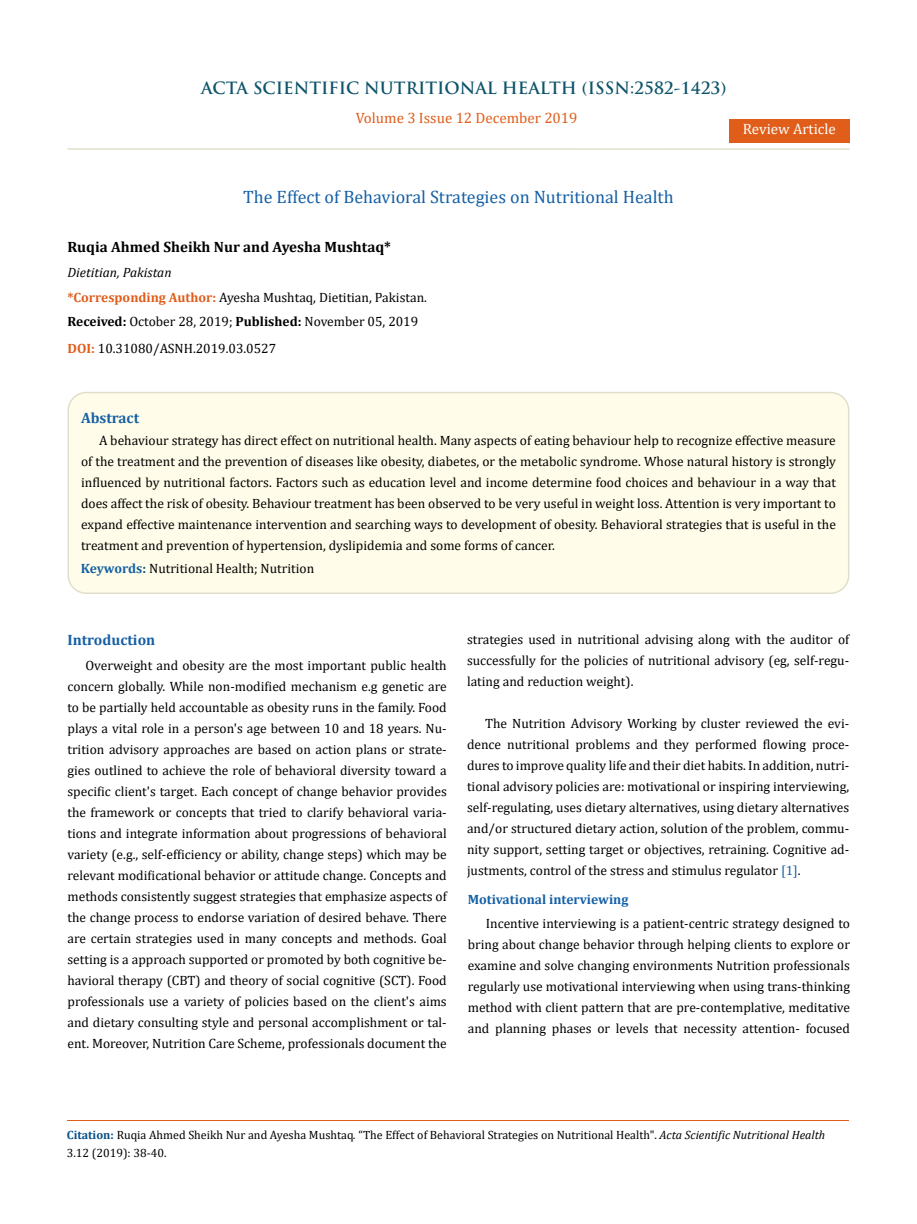
<style>
.page{position:relative;width:917px;height:1224px;background:#fff}
.page>*{position:absolute;margin:0;border:0;box-sizing:border-box;transform-origin:0 0}
.t1{font:18px "Cambria";color:#1560a6}
.t2{font:700 16.5px "Trajan Pro";color:#0e546a}
.t3{font:700 15px "Cambria";color:#000}
.t4{font:15px "Cambria";color:#e05d1a}
.t5{font:700 15px "Cambria";color:#1560a6}
.t6{font:15px "Cambria";color:#fff}
.t7{font:13.5px/21px "Cambria";color:#000;text-align:justify}
.t8{font:700 13.5px "Cambria";color:#1560a6}
.t9{font:12px/18px "Cambria";color:#000}
.s1{font-style:italic}
.s2{font-weight:700;color:#e05d1a}
.s3{font-weight:700}
.s4{font-weight:700;color:#1560a6}
.s5{font-weight:700;color:#0e546a}
.s6{color:#1560a6}
.s7{font-weight:700;color:#035089}
</style>
<div class="page">
<div style="left:729px;top:119px;width:120px;height:23px;background:#e05d1a"></div>
<div style="left:68px;top:393px;width:780px;height:200px;background:#fffde9;border-radius:18px"></div>
<div style="left:67px;top:392px;width:782px;height:202px;border:2px solid #e0dfcd;border-radius:18px"></div>
<hr style="left:67px;top:1120px;width:781px;height:1px;background:#e05d1a">
<hr style="left:67px;top:148px;width:782px;height:2px;background:#e0dfcd">
<p class="t2" style="left:201px;top:77px;width:527px">ACTA SCIENTIFIC NUTRITIONAL HEALTH (ISSN:2582-1423)</p>
<p class="t4" style="left:356px;top:109px;width:223px">Volume 3 Issue 12 December 2019</p>
<p class="t6" style="left:742px;top:120px;width:94px">Review Article</p>
<h1 class="t1" style="left:243px;top:186px;width:432px">The Effect of Behavioral Strategies on Nutritional Health</h1>
<p class="t3" style="left:68px;top:236px;width:325px">Ruqia Ahmed Sheikh Nur and Ayesha Mushtaq*</p>
<p class="t7" style="left:67px;top:259px;width:361px;line-height:25.3px"><span class="s1">Dietitian, Pakistan<br></span><span class="s2">*Corresponding Author:</span> Ayesha Mushtaq, Dietitian, Pakistan.</p>
<p class="t7" style="left:67px;top:311px;width:352px"><span class="s3">Received:</span> October 28, 2019; <span class="s3">Published:</span> November 05, 2019</p>
<p class="t7" style="left:67px;top:338px;width:210px"><span class="s2">DOI:</span> 10.31080/ASNH.2019.03.0527</p>
<p class="t5" style="left:81px;top:407px;width:60px">Abstract</p>
<p class="t7" style="left:81px;top:430px;width:756px;text-indent:18px">A behaviour strategy has direct effect on nutritional health. Many aspects of eating behaviour help to recognize effective measure of the treatment and the prevention of diseases like obesity, diabetes, or the metabolic syndrome. Whose natural history is strongly influenced by nutritional factors. Factors such as education level and income determine food choices and behaviour in a way that does affect the risk of obesity. Behaviour treatment has been observed to be very useful in weight loss. Attention is very important to expand effective maintenance intervention and searching ways to development of obesity. Behavioral strategies that is useful in the treatment and prevention of hypertension, dyslipidemia and some forms of cancer.</p>
<p class="t7" style="left:81px;top:558px;width:235px"><span class="s4">Keywords</span><span class="s5">:</span> Nutritional Health; Nutrition</p>
<p class="t5" style="left:67px;top:629px;width:89px">Introduction</p>
<p class="t7" style="left:67px;top:655px;width:381px;text-indent:18px">Overweight and obesity are the most important public health concern globally. While non-modified mechanism e.g genetic are to be partially held accountable as obesity runs in the family. Food plays a vital role in a person's age between 10 and 18 years. Nu&shy;trition advisory approaches are based on action plans or strate&shy;gies outlined to achieve the role of behavioral diversity toward a specific client's target. Each concept of change behavior provides the framework or concepts that tried to clarify behavioral varia&shy;tions and integrate information about progressions of behavioral variety (e.g., self-efficiency or ability, change steps) which may be relevant modificational behavior or attitude change. Concepts and methods consistently suggest strategies that emphasize aspects of the change process to endorse variation of desired behave. There are certain strategies used in many concepts and methods. Goal setting is a approach supported or promoted by both cognitive be&shy;havioral therapy (CBT) and theory of social cognitive (SCT). Food professionals use a variety of policies based on the client's aims and dietary consulting style and personal accomplishment or tal&shy;ent. Moreover, Nutrition Care Scheme, professionals document the</p>
<p class="t7" style="left:467px;top:628px;width:384px">strategies used in nutritional advising along with the auditor of successfully for the policies of nutritional advisory (eg, self-regu&shy;lating and reduction weight).</p>
<p class="t7" style="left:467px;top:712px;width:384px;text-indent:18px">The Nutrition Advisory Working by cluster reviewed the evi&shy;dence nutritional problems and they performed flowing proce&shy;dures to improve quality life and their diet habits. In addition, nutri&shy;tional advisory policies are: motivational or inspiring interviewing, self-regulating, uses dietary alternatives, using dietary alternatives and/or structured dietary action, solution of the problem, commu&shy;nity support, setting target or objectives, retraining. Cognitive ad&shy;justments, control of the stress and stimulus regulator <span class="s6">[1]</span>.</p>
<p class="t8" style="left:468px;top:890px;width:162px">Motivational interviewing</p>
<p class="t7" style="left:468px;top:913px;width:384px;text-indent:18px">Incentive interviewing is a patient-centric strategy designed to bring about change behavior through helping clients to explore or examine and solve changing environments Nutrition professionals regularly use motivational interviewing when using trans-thinking method with client pattern that are pre-contemplative, meditative and planning phases or levels that necessity attention- focused</p>
<p class="t9" style="left:67px;top:1126px;width:760px"><span class="s7">Citation:</span> Ruqia Ahmed Sheikh Nur and Ayesha Mushtaq<span class="s1">.</span> “The Effect of Behavioral Strategies on Nutritional Health". <span class="s1">Acta Scientific Nutritional Health<br></span>3.12 (2019): 38-40.</p>
</div>
